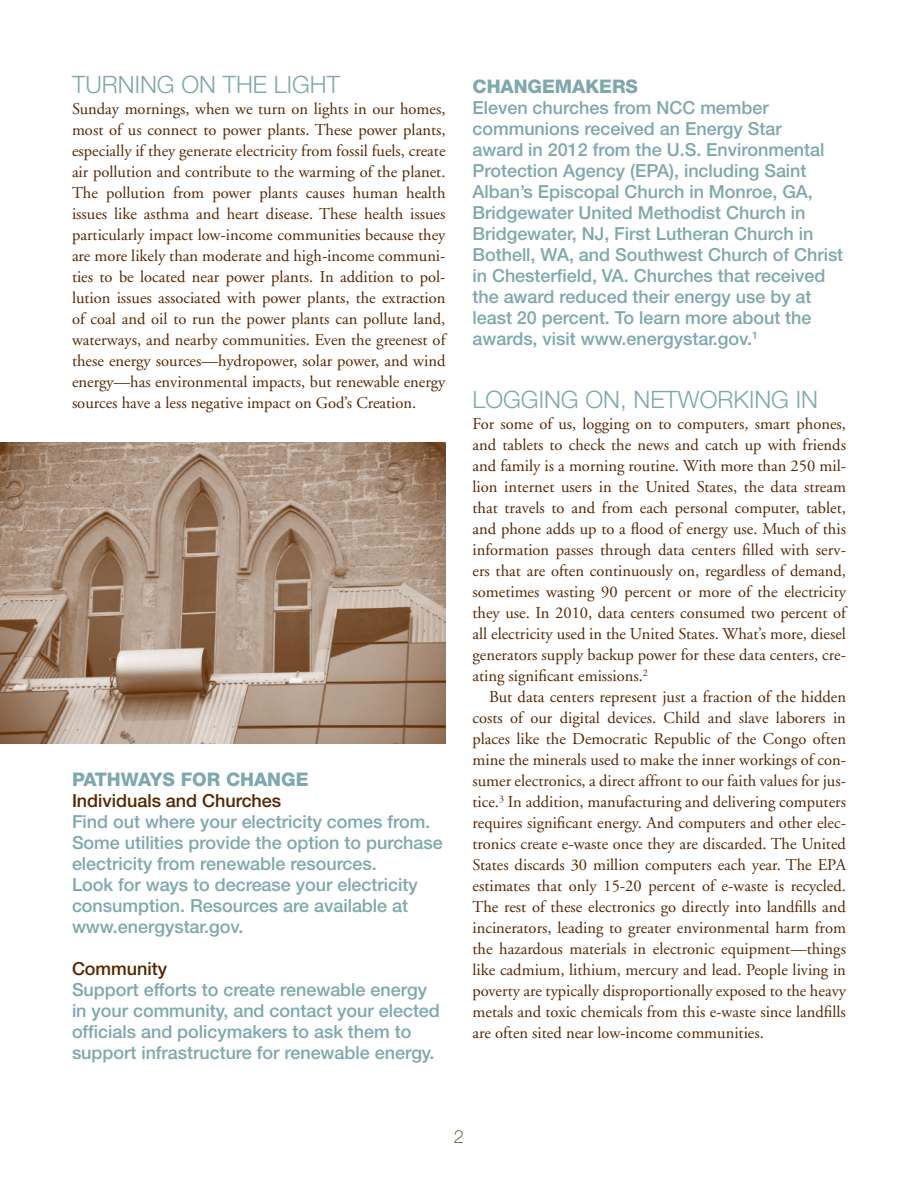
<style>
.page{position:relative;width:918px;height:1188px;background:#fff}
.page>*{position:absolute;margin:0;border:0;box-sizing:border-box;transform-origin:0 0}
.t1{font:300 24px "Helvetica Neue";color:#7ea8ad}
.t2{font:800 18.75px "Helvetica Neue";color:#7ea8ad}
.t3{font:500 18px/21px "Helvetica Neue";color:#7ea8ad}
.t4{font:500 18px "Helvetica Neue";color:#572700}
.t5{font:100 18px "Helvetica Neue";color:#572700}
.t6{font:16.5px/21px "Adobe Garamond";color:#572700;text-align:justify}
</style>
<div class="page">
<img style="left:0;top:443px;width:446px;height:300px">
<h1 class="t1" style="left:72px;top:70px;width:263px">TURNING ON THE LIGHT</h1>
<p class="t6" style="left:72px;top:99px;width:375px">Sunday mornings, when we turn on lights in our homes, most of us connect to power plants. These power plants, especially if they generate electricity from fossil fuels, create air pollution and contribute to the warming of the planet.<br>The pollution from power plants causes human health issues like asthma and heart disease. These health issues particularly impact low-income communities because they are more likely than moderate and high-income communi&shy;ties to be located near power plants. In addition to pol&shy;lution issues associated with power plants, the extraction of coal and oil to run the power plants can pollute land, waterways, and nearby communities. Even the greenest of these energy sources—hydropower, solar power, and wind energy—has environmental impacts, but renewable energy sources have a less negative impact on God’s Creation.</p>
<p class="t2" style="left:72px;top:768px;width:238px">PATHWAYS FOR CHANGE</p>
<p class="t4" style="left:72px;top:790px;width:211px">Individuals and Churches</p>
<p class="t3" style="left:72px;top:811px;width:372px">Find out where your electricity comes from.<br>Some utilities provide the option to purchase electricity from renewable resources.<br>Look for ways to decrease your electricity consumption. Resources are available at www.energystar.gov.</p>
<p class="t4" style="left:72px;top:958px;width:97px">Community</p>
<p class="t3" style="left:72px;top:979px;width:369px">Support efforts to create renewable energy in your community, and contact your elected officials and policymakers to ask them to support infrastructure for renewable energy.</p>
<p class="t2" style="left:472px;top:75px;width:167px">CHANGEMAKERS</p>
<p class="t3" style="left:472px;top:97px;width:372px">Eleven churches from NCC member communions received an Energy Star<br>award in 2012 from the U.S. Environmental Protection Agency (EPA), including Saint Alban’s Episcopal Church in Monroe, GA, Bridgewater United Methodist Church in Bridgewater, NJ, First Lutheran Church in Bothell, WA, and Southwest Church of Christ in Chesterfield, VA. Churches that received the award reduced their energy use by at least 20 percent. To learn more about the awards, visit www.energystar.gov.<sup>1</sup></p>
<h1 class="t1" style="left:472px;top:385px;width:347px">LOGGI NG ON, NETWORKING IN</h1>
<p class="t6" style="left:472px;top:414px;width:375px">For some of us, logging on to computers, smart phones, and tablets to check the news and catch up with friends and family is a morning routine. With more than 250 mil&shy;lion internet users in the United States, the data stream that travels to and from each personal computer, tablet, and phone adds up to a flood of energy use. Much of this information passes through data centers filled with serv&shy;ers that are often continuously on, regardless of demand, sometimes wasting 90 percent or more of the electricity they use. In 2010, data centers consumed two percent of all electricity used in the United States. What’s more, diesel generators supply backup power for these data centers, cre&shy;ating significant emissions.<sup>2</sup></p>
<p class="t6" style="left:472px;top:687px;width:375px;text-indent:17px">But data centers represent just a fraction of the hidden costs of our digital devices. Child and slave laborers in places like the Democratic Republic of the Congo often mine the minerals used to make the inner workings of con&shy;sumer electronics, a direct affront to our faith values for jus&shy;tice.<sup>3</sup> In addition, manufacturing and delivering computers requires significant energy. And computers and other elec&shy;tronics create e-waste once they are discarded. The United States discards 30 million computers each year. The EPA estimates that only 15-20 percent of e-waste is recycled.<br>The rest of these electronics go directly into landfills and incinerators, leading to greater environmental harm from the hazardous materials in electronic equipment—things like cadmium, lithium, mercury and lead. People living in poverty are typically disproportionally exposed to the heavy metals and toxic chemicals from this e-waste since landfills are often sited near low-income communities.</p>
<p class="t5" style="left:454px;top:1126px;width:12px">2</p>
</div>
